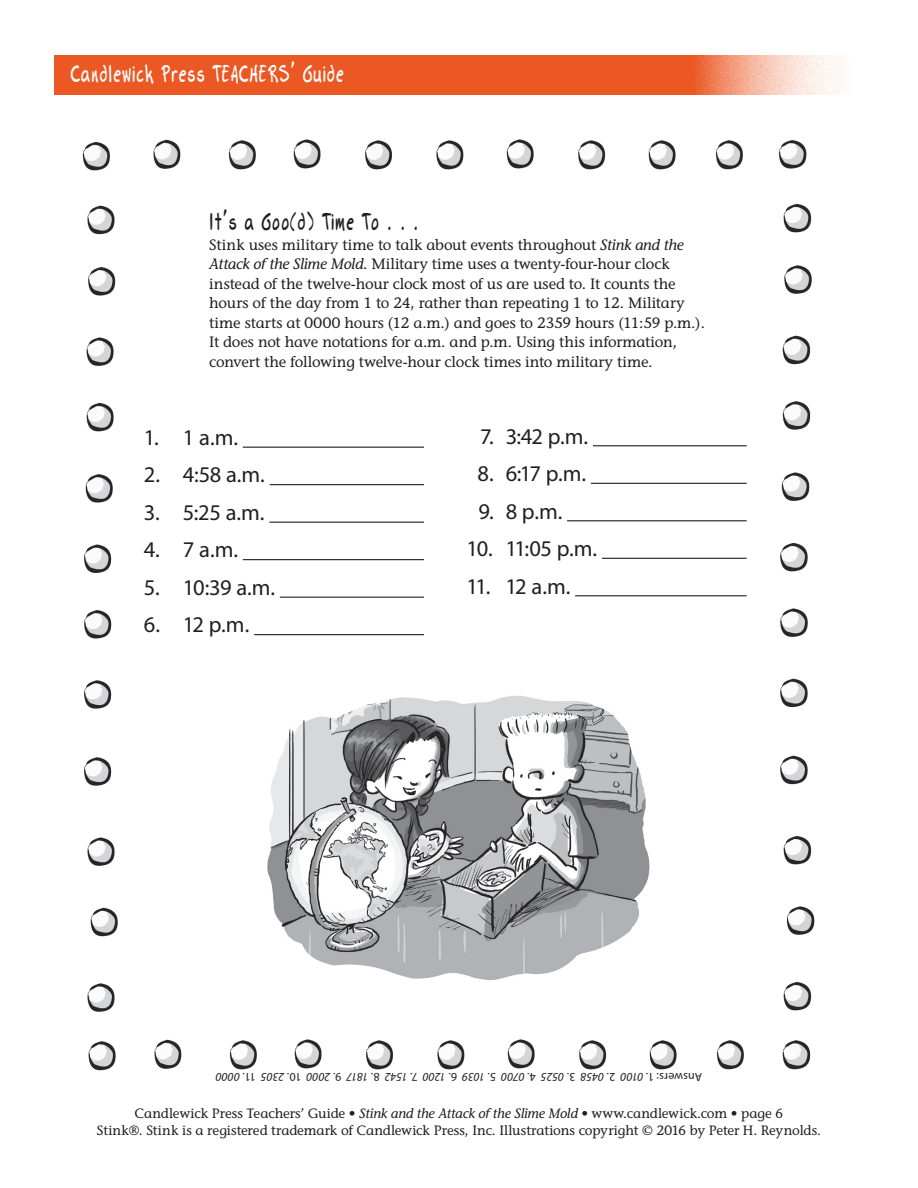
<style>
.page{position:relative;width:918px;height:1188px;background:#fff}
.page>*{position:absolute;margin:0;border:0;box-sizing:border-box;transform-origin:0 0}
.t1{font:500 condensed 27px "TF Gary";letter-spacing:.025em;color:#fff}
.t2{font:500 condensed 27px "TF Gary";letter-spacing:.025em;color:#231f20}
.cc{font:22.5px "Myriad Pro";letter-spacing:-.055em;color:#231f20}
.t3{font:15px/19.5px "Stone Informal";letter-spacing:-.005em;color:#231f20}
.t4{font:13.5px/16.5px "Stone Informal";color:#231f20;text-align:center}
.cc-2{font:italic 12px "Myriad Pro";letter-spacing:-.01em;color:#231f20}
.s1{font-style:italic}
.s2{font-style:normal}
</style>
<div class="page">
<img style="left:778px;top:140px;width:37px;height:871px">
<img style="left:82px;top:141px;width:36px;height:871px">
<img style="left:154px;top:1039px;width:590px;height:31px">
<img style="left:153px;top:139px;width:590px;height:31px">
<img style="left:782px;top:1040px;width:29px;height:30px">
<img style="left:88px;top:1041px;width:28px;height:30px">
<img style="left:267px;top:696px;width:383px;height:284px">
<hr style="left:243px;top:447px;width:181px;height:1px;background:#231f20">
<hr style="left:270px;top:484px;width:154px;height:1px;background:#231f20">
<hr style="left:269px;top:522px;width:155px;height:1px;background:#231f20">
<hr style="left:243px;top:559px;width:181px;height:1px;background:#231f20">
<hr style="left:280px;top:597px;width:144px;height:1px;background:#231f20">
<hr style="left:254px;top:634px;width:170px;height:1px;background:#231f20">
<hr style="left:593px;top:445px;width:154px;height:1px;background:#231f20">
<hr style="left:591px;top:483px;width:156px;height:1px;background:#231f20">
<hr style="left:567px;top:520px;width:180px;height:1px;background:#231f20">
<hr style="left:602px;top:558px;width:145px;height:1px;background:#231f20">
<hr style="left:575px;top:595px;width:172px;height:1px;background:#231f20">
<svg style="left:54px;top:55px;width:792px;height:40px;background:#ed6c3d"></svg>
<p class="t1" style="left:71px;top:58px;width:275px">Candlewick Press TEACHERS’ Guide</p>
<p class="t2" style="left:209px;top:206px;width:211px">It’s a Goo(d) Time To . . .</p>
<p class="t3" style="left:209px;top:235px;width:497px">Stink uses military time to talk about events throughout <span class="s1">Stink and the Attack of the Slime Mold</span>. Military time uses a twenty-four-hour clock instead of the twelve-hour clock most of us are used to. It counts the hours of the day from 1 to 24, rather than repeating 1 to 12. Military time starts at 0000 hours (12 a.m.) and goes to 2359 hours (11:59 p.m.).<br>It does not have notations for a.m. and p.m. Using this information, convert the following twelve-hour clock times into military time.</p>
<p class="cc" style="left:144px;top:423px;width:96px">1. 1 a.m.</p>
<p class="cc" style="left:144px;top:461px;width:122px">2. 4:58 a.m.</p>
<p class="cc" style="left:144px;top:498px;width:122px">3. 5:25 a.m.</p>
<p class="cc" style="left:144px;top:536px;width:96px">4. 7 a.m.</p>
<p class="cc" style="left:144px;top:573px;width:133px">5. 10:39 a.m.</p>
<p class="cc" style="left:144px;top:611px;width:107px">6. 12 p.m.</p>
<p class="cc" style="left:480px;top:422px;width:110px">7. 3:42 p.m.</p>
<p class="cc" style="left:478px;top:460px;width:110px">8. 6:17 p.m.</p>
<p class="cc" style="left:479px;top:497px;width:85px">9. 8 p.m.</p>
<p class="cc" style="left:467px;top:535px;width:132px">10. 11:05 p.m.</p>
<p class="cc" style="left:467px;top:572px;width:105px">11. 12 a.m.</p>
<p class="cc-2" style="left:702px;top:1084px;width:488px;rotate:-180deg"><span class="s2">Answers: 1.</span> 0100 <span class="s2">2.</span> 0458 <span class="s2">3.</span> 0525 <span class="s2">4.</span> 0700 <span class="s2">5.</span> 1039 <span class="s2">6.</span> 1200 <span class="s2">7.</span> 1542 <span class="s2">8.</span> 1817 <span class="s2">9.</span> 2000 <span class="s2">10.</span> 2305 <span class="s2">11.</span> 0000</p>
<p class="t4" style="left:97px;top:1105px;width:726px">Candlewick Press Teachers’ Guide • <span class="s1">Stink and the Attack of the Slime Mold</span> • www.candlewick.com • page 6<br>Stink®. Stink is a registered trademark of Candlewick Press, Inc. Illustrations copyright © 2016 by Peter H. Reynolds.</p>
</div>
